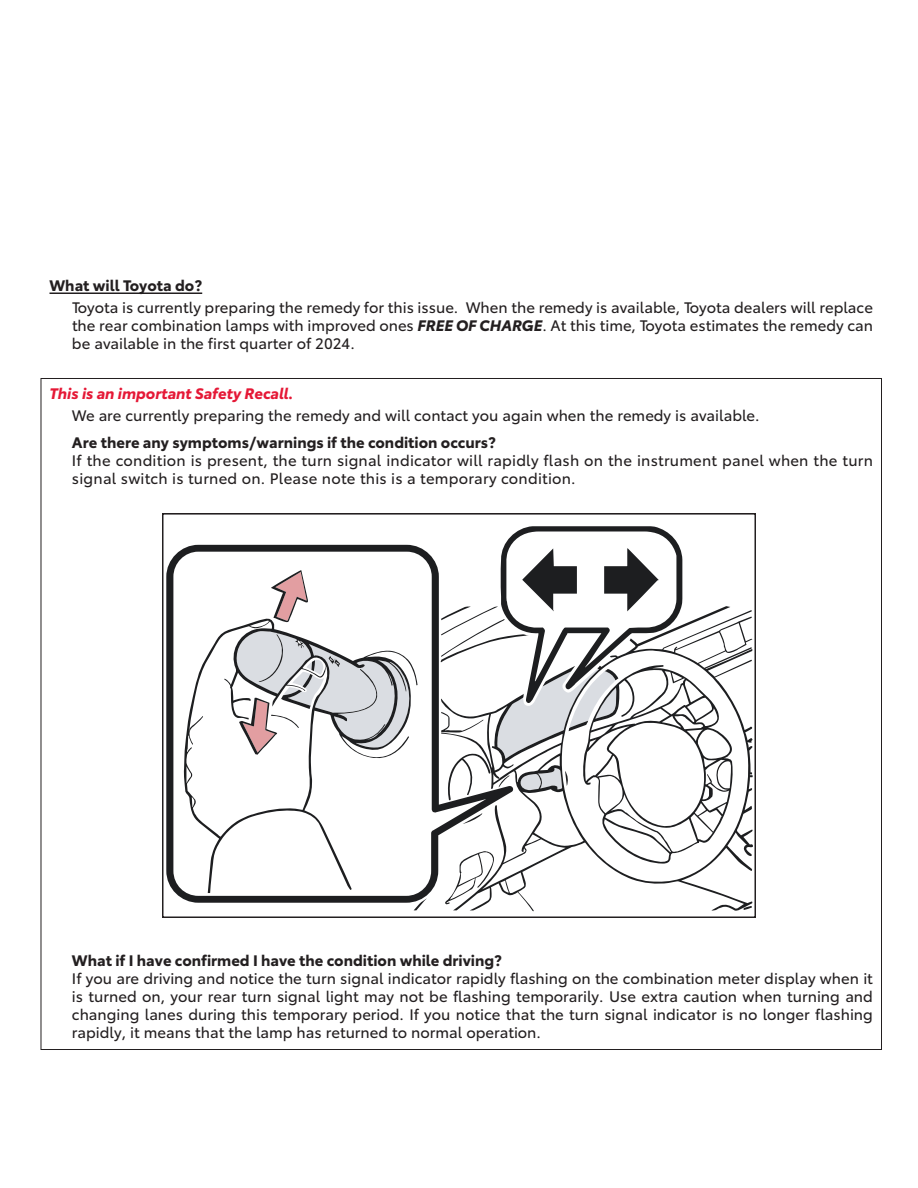
<style>
.page{position:relative;width:918px;height:1188px;background:#fff}
.page>*{position:absolute;margin:0;border:0;box-sizing:border-box;transform-origin:0 0}
.t1{font:15px/18px "Toyota Type";color:#231f20;text-align:justify}
.t2{font:700 15px "Toyota Type";color:#231f20}
.t3{font:italic 700 15px "Toyota Type";color:#e51836}
.s1{font-weight:700;font-style:italic}
</style>
<div class="page">
<hr style="left:50px;top:292px;width:152px;height:2px;background:#231f20">
<svg style="left:195px;top:526px;width:558px;height:386px"></svg>
<svg style="left:166px;top:545px;width:348px;height:358px"></svg>
<svg style="left:743px;top:906px;width:9px;height:4px"></svg>
<div style="left:162px;top:513px;width:594px;height:405px;border:2px solid #231f20"></div>
<p class="t2" style="left:50px;top:280px;width:154px">What will Toyota do?</p>
<p class="t1" style="left:72px;top:300px;width:803px">Toyota is currently preparing the remedy for this issue. When the remedy is available, Toyota dealers will replace the rear combination lamps with improved ones <span class="s1">FREE OF CHARGE</span>. At this time, Toyota estimates the remedy can be available in the first quarter of 2024.</p>
<p class="t3" style="left:49px;top:388px;width:245px">This is an important Safety Recall.</p>
<p class="t1" style="left:72px;top:408px;width:689px">We are currently preparing the remedy and will contact you again when the remedy is available.</p>
<p class="t2" style="left:72px;top:437px;width:425px">Are there any symptoms/warnings if the condition occurs?</p>
<p class="t1" style="left:72px;top:453px;width:802px">If the condition is present, the turn signal indicator will rapidly flash on the instrument panel when the turn signal switch is turned on. Please note this is a temporary condition.</p>
<p class="t2" style="left:72px;top:955px;width:432px">What if I have confirmed I have the condition while driving?</p>
<p class="t1" style="left:72px;top:971px;width:802px">If you are driving and notice the turn signal indicator rapidly flashing on the combination meter display when it is turned on, your rear turn signal light may not be flashing temporarily. Use extra caution when turning and changing lanes during this temporary period. If you notice that the turn signal indicator is no longer flashing rapidly, it means that the lamp has returned to normal operation.</p>
</div>
